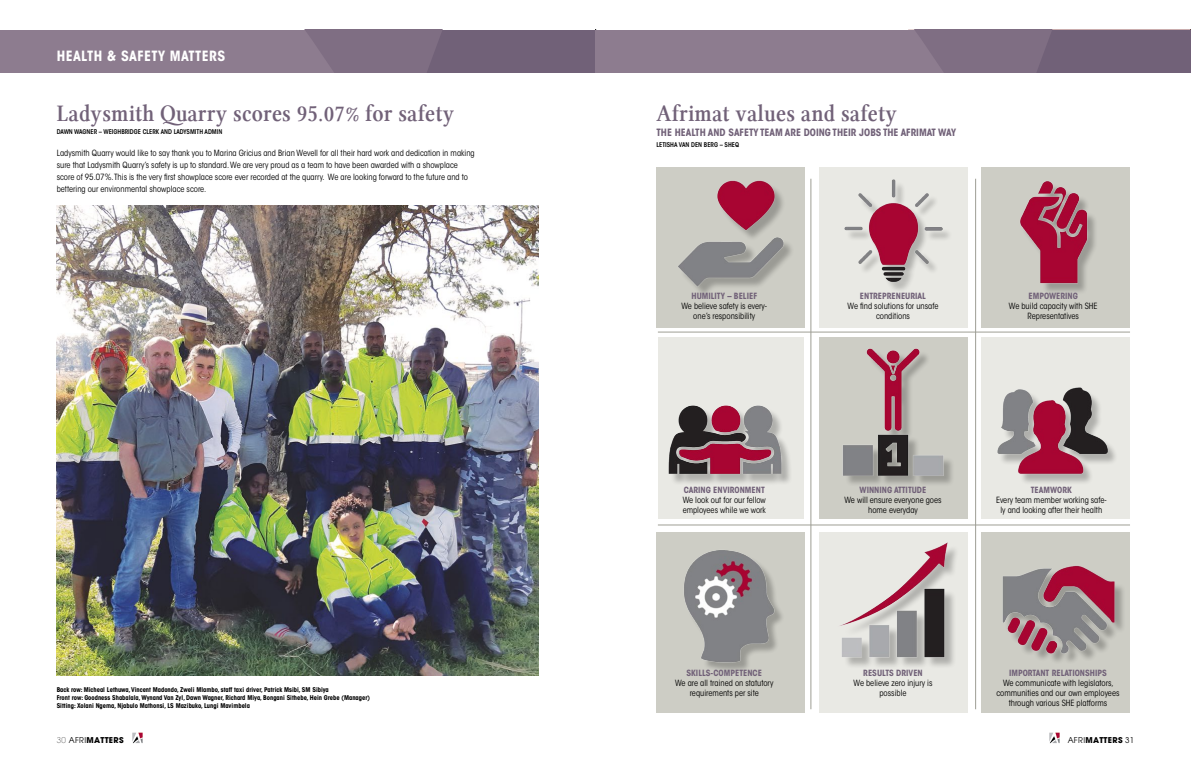
<style>
.page{position:relative;width:1191px;height:766px;background:#fff}
.page>*{position:absolute;margin:0;border:0;box-sizing:border-box;transform-origin:0 0}
.t1{font:24px "Lin Libertine Z";letter-spacing:.01em;color:#716178;scale:.9 1}
.t2{font:700 condensed 14px "ITC Avant Garde Std";letter-spacing:.03em;color:#fff}
.t3{font:700 condensed 10px "ITC Avant Garde Std";color:#716178}
.t4{font:condensed 8.5px/10px "ITC Avant Garde Std";color:#000;text-align:center}
.t5{font:700 condensed 8.5px "ITC Avant Garde Std";color:#716178}
.t6{font:700 8px "Avant Garde";letter-spacing:.04em;color:#000}
.t7{font:700 condensed 6.5px/8px "ITC Avant Garde Std";color:#000}
.t8{font:600 condensed 6.5px "ITC Avant Garde Std";color:#000}
.s1{font-weight:200}
.s2{font-weight:400}
</style>
<div class="page">
<svg style="left:132px;top:732px;width:11px;height:11px"></svg>
<div style="left:656px;top:167px;width:149px;height:160px;background:#cdcdc5"></div>
<div style="left:819px;top:167px;width:148px;height:160px;background:#e9e9e4"></div>
<div style="left:981px;top:167px;width:149px;height:160px;background:#cdcdc5"></div>
<div style="left:819px;top:337px;width:148px;height:182px;background:#cdcdc5"></div>
<div style="left:981px;top:337px;width:149px;height:182px;background:#e9e9e4"></div>
<div style="left:658px;top:337px;width:145px;height:182px;background:#e9e9e4"></div>
<div style="left:981px;top:531px;width:149px;height:180px;background:#cdcdc5"></div>
<div style="left:656px;top:531px;width:149px;height:180px;background:#cdcdc5"></div>
<div style="left:819px;top:531px;width:148px;height:180px;background:#e9e9e4"></div>
<img style="left:1003px;top:565px;width:120px;height:95px">
<div style="left:841px;top:543px;width:118px;height:125px;background:#000;opacity:.25"></div>
<img style="left:816px;top:525px;width:152px;height:137px">
<div style="left:685px;top:551px;width:100px;height:121px;background:#000;opacity:.25"></div>
<img style="left:684px;top:550px;width:101px;height:113px">
<div style="left:365px;top:30px;width:230px;height:42px;background:#716178"></div>
<div style="left:0;top:30px;width:366px;height:42px;background:#8d7c8f"></div>
<svg style="left:305px;top:30px;width:137px;height:42px"></svg>
<svg style="left:595px;top:30px;width:596px;height:42px"></svg>
<svg style="left:1049px;top:732px;width:11px;height:11px"></svg>
<img style="left:57px;top:205px;width:482px;height:470px">
<div style="left:671px;top:407px;width:122px;height:79px;background:#000;opacity:.25"></div>
<img style="left:668px;top:405px;width:125px;height:74px">
<div style="left:1021px;top:183px;width:77px;height:111px;background:#000;opacity:.25"></div>
<img style="left:1020px;top:181px;width:78px;height:106px">
<div style="left:845px;top:181px;width:108px;height:112px;background:#000;opacity:.25"></div>
<img style="left:844px;top:179px;width:109px;height:106px">
<img style="left:678px;top:180px;width:114px;height:111px">
<div style="left:998px;top:389px;width:120px;height:96px;background:#000;opacity:.25"></div>
<img style="left:997px;top:387px;width:121px;height:93px">
<div style="left:844px;top:350px;width:110px;height:137px;background:#000;opacity:.25"></div>
<img style="left:843px;top:348px;width:111px;height:130px">
<hr style="left:810px;top:179px;width:1px;height:530px;background:#9e9e94">
<hr style="left:975px;top:179px;width:1px;height:530px;background:#9e9e94">
<hr style="left:658px;top:332px;width:472px;height:1px;background:#9e9e94">
<hr style="left:658px;top:524px;width:472px;height:1px;background:#9e9e94">
<h2 class="t2" style="left:57px;top:47px;width:170px">HEALTH &amp; SAFETY MATTERS</h2>
<h1 class="t1" style="left:57px;top:99px;width:443px">Ladysmith Quarry scores 95.07% for safety</h1>
<p class="t8" style="left:57px;top:127px;width:167px">DAWN WAGNER – WEIGHBRIDGE CLERK AND LADYSMITH ADMIN</p>
<p class="t4" style="left:57px;top:147px;width:419px;line-height:12px;text-align:left">Ladysmith Quarry would like to say thank you to Marina Gricius and Brian Wevell for all their hard work and dedication in making sure that Ladysmith Quarry’s safety is up to standard. We are very proud as a team to have been awarded with a showplace score of 95.07%. This is the very first showplace score ever recorded at the quarry. We are looking forward to the future and to bettering our environmental showplace score.</p>
<p class="t7" style="left:57px;top:685px;width:315px">Back row: Micheal Lethuwa, Vincent Madondo, Zweli Mlambo, staff taxi driver, Patrick Msibi, SM Sibiya<br>Front row: Goodness Shabalala, Wynand Van Zyl, Dawn Wagner, Richard Miya, Bongani Sithebe, Hein Grebe (Manager)<br>Sitting: Xolani Ngema, Njabulo Mathonsi, LS Mazibuko, Lungi Mavimbela</p>
<p class="t6" style="left:57px;top:734px;width:68px"><span class="s1">30</span> <span class="s2">AFRI</span>MATTERS</p>
<h1 class="t1" style="left:656px;top:99px;width:269px">Afrimat values and safety</h1>
<p class="t3" style="left:656px;top:126px;width:301px">THE HEALTH AND SAFETY TEAM ARE DOING THEIR JOBS THE AFRIMAT WAY</p>
<p class="t8" style="left:656px;top:140px;width:84px">LETISHA VAN DEN BERG – SHEQ</p>
<p class="t5" style="left:691px;top:291px;width:67px">HUMILITY – BELIEF</p>
<p class="t4" style="left:681px;top:301px;width:87px">We believe safety is every&shy;one’s responsibility</p>
<p class="t5" style="left:860px;top:291px;width:68px">ENTREPRENEURIAL</p>
<p class="t4" style="left:847px;top:301px;width:92px">We find solutions for unsafe conditions</p>
<p class="t5" style="left:1028px;top:291px;width:51px">EMPOWERING</p>
<p class="t4" style="left:1009px;top:301px;width:90px">We build capacity with SHE<br>Representatives</p>
<p class="t5" style="left:684px;top:484px;width:82px">CARING ENVIRONMENT</p>
<p class="t4" style="left:682px;top:494px;width:85px;text-align:left">We look out for our fellow employees while we work</p>
<p class="t5" style="left:686px;top:667px;width:77px">SKILLS-COMPETENCE</p>
<p class="t4" style="left:675px;top:677px;width:100px">We are all trained on statutory requirements per site</p>
<p class="t5" style="left:859px;top:484px;width:68px">WINNING ATTITUDE</p>
<p class="t4" style="left:844px;top:494px;width:99px">We will ensure everyone goes home everyday</p>
<p class="t5" style="left:1030px;top:484px;width:43px">TEAMWORK</p>
<p class="t4" style="left:996px;top:494px;width:112px">Every team member working safe&shy;ly and looking after their health</p>
<p class="t5" style="left:863px;top:667px;width:61px">RESULTS DRIVEN</p>
<p class="t4" style="left:853px;top:677px;width:80px">We believe zero injury is possible</p>
<p class="t5" style="left:1009px;top:667px;width:99px">IMPORTANT RELATIONSHIPS</p>
<p class="t4" style="left:996px;top:677px;width:125px">We communicate with legislators, communities and our own employees through various SHE platforms</p>
<p class="t6" style="left:1067px;top:734px;width:68px"><span class="s2">AFRI</span>MATTERS <span class="s2">31</span></p>
</div>
